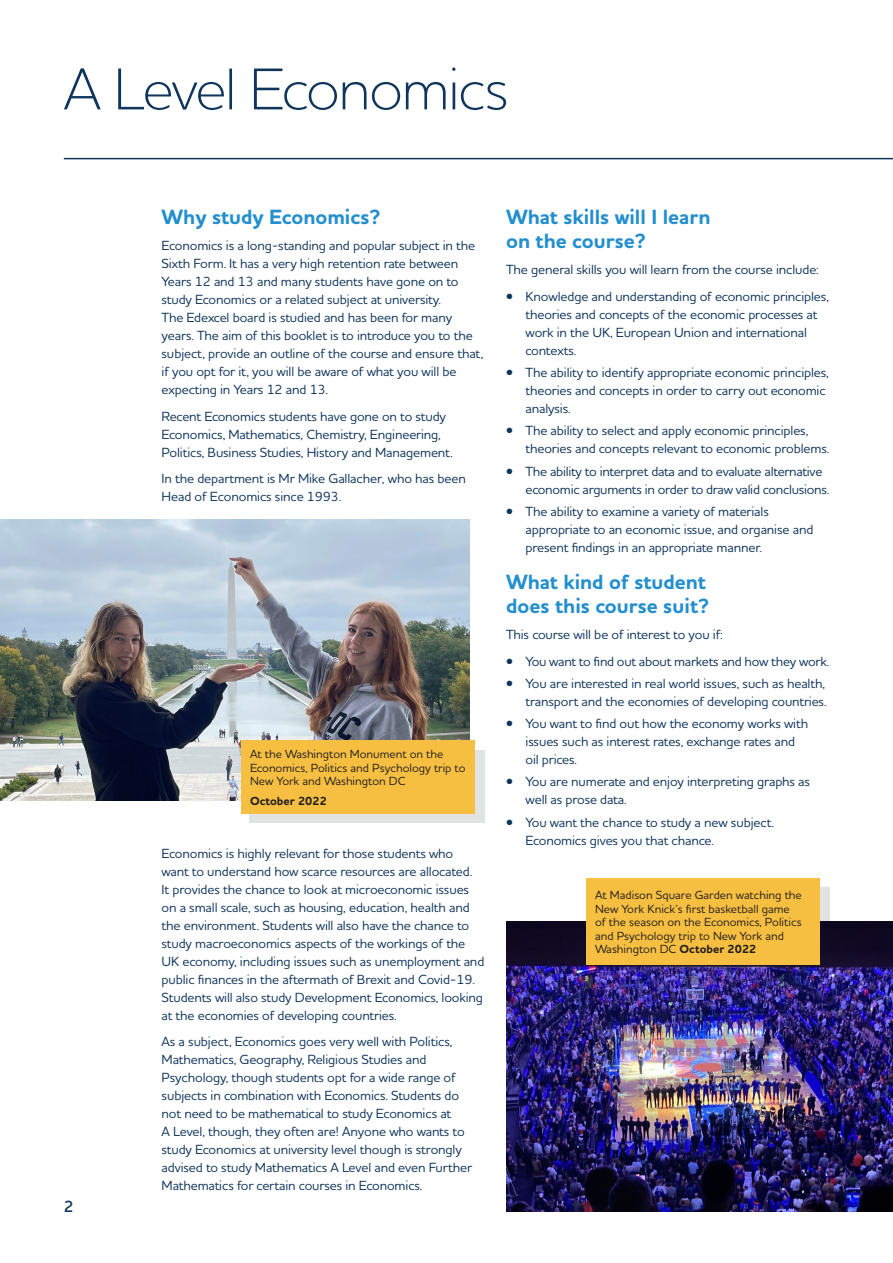
<style>
.page{position:relative;width:893px;height:1263px;background:#fff}
.page>*{position:absolute;margin:0;border:0;box-sizing:border-box;transform-origin:0 0}
.CT{font:300 60px "Houschka Pro";letter-spacing:-.03em;color:#0f355c}
.SUB_HEAD_1{font:700 21px/24px "Houschka Pro";color:#238fcf}
.BODY_Georgia_9pt{font:700 21px "Houschka Pro";color:#238fcf}
.t1{font:600 16.5px "Houschka Pro";color:#0f355c}
.BODY_Georgia_9pt-2{font:500 13.5px/18px "Houschka Pro";letter-spacing:-.01em;color:#0f355c}
.BL{font:500 13.5px/18px "Houschka Pro";letter-spacing:-.01em;color:#0f355c}
.Photo_Source_1{font:500 12px/13.5px "Houschka Pro";color:#231f20}
.Photo_Source_2{font:700 12px "Houschka Pro";color:#231f20}
.s1{font-weight:700}
</style>
<div class="page">
<hr style="left:64px;top:158px;width:829px;height:1px;background:#0f355c">
<img style="left:506px;top:922px;width:387px;height:290px">
<div style="left:586px;top:878px;width:234px;height:87px;background:#f6bf41"></div>
<img style="left:0;top:520px;width:470px;height:280px">
<div style="left:249px;top:750px;width:235px;height:73px;background:#e1e3e2"></div>
<div style="left:242px;top:740px;width:233px;height:73px;background:#f6bf41"></div>
<p class="CT" style="left:64px;top:51px;width:446px">A Level Economics</p>
<p class="t1" style="left:64px;top:1195px;width:11px">2</p>
<p class="BODY_Georgia_9pt" style="left:162px;top:203px;width:220px">Why study Economics?</p>
<p class="BODY_Georgia_9pt-2" style="left:162px;top:236px;width:323px">Economics is a long-standing and popular subject in the Sixth Form. It has a very high retention rate between Years 12 and 13 and many students have gone on to study Economics or a related subject at university.<br>The Edexcel board is studied and has been for many years. The aim of this booklet is to introduce you to the subject, provide an outline of the course and ensure that, if you opt for it, you will be aware of what you will be expecting in Years 12 and 13.</p>
<p class="BODY_Georgia_9pt-2" style="left:162px;top:407px;width:293px">Recent Economics students have gone on to study<br>Economics, Mathematics, Chemistry, Engineering,<br>Politics, Business Studies, History and Management.</p>
<p class="BODY_Georgia_9pt-2" style="left:162px;top:470px;width:306px;line-height:17.5px">In the department is Mr Mike Gallacher, who has been<br>Head of Economics since 1993.</p>
<p class="Photo_Source_1" style="left:250px;top:747px;width:217px">At the Washington Monument on the<br>Economics, Politics and Psychology trip to<br>New York and Washington DC</p>
<p class="Photo_Source_2" style="left:250px;top:793px;width:78px">October 2022</p>
<p class="BODY_Georgia_9pt-2" style="left:162px;top:844px;width:324px">Economics is highly relevant for those students who<br>want to understand how scarce resources are allocated.<br>It provides the chance to look at microeconomic issues on a small scale, such as housing, education, health and the environment. Students will also have the chance to study macroeconomics aspects of the workings of the UK economy, including issues such as unemployment and public finances in the aftermath of Brexit and Covid-19.<br>Students will also study Development Economics, looking at the economies of developing countries.</p>
<p class="BODY_Georgia_9pt-2" style="left:162px;top:1032px;width:312px">As a subject, Economics goes very well with Politics, Mathematics, Geography, Religious Studies and Psychology, though students opt for a wide range of subjects in combination with Economics. Students do not need to be mathematical to study Economics at<br>A Level, though, they often are! Anyone who wants to study Economics at university level though is strongly advised to study Mathematics A Level and even Further Mathematics for certain courses in Economics.</p>
<p class="SUB_HEAD_1" style="left:506px;top:205px;width:206px">What skills will I learn on the course?</p>
<p class="BODY_Georgia_9pt-2" style="left:506px;top:260px;width:314px">The general skills you will learn from the course include:</p>
<p class="BL" style="left:525px;top:287px;width:305px;text-indent:-20px">• Knowledge and understanding of economic principles, theories and concepts of the economic processes at work in the UK, European Union and international contexts.</p>
<p class="BL" style="left:525px;top:363px;width:305px;text-indent:-20px">• The ability to identify appropriate economic principles, theories and concepts in order to carry out economic analysis.</p>
<p class="BL" style="left:525px;top:421px;width:305px;text-indent:-20px">• The ability to select and apply economic principles, theories and concepts relevant to economic problems.</p>
<p class="BL" style="left:525px;top:462px;width:305px;text-indent:-20px">• The ability to interpret data and to evaluate alternative economic arguments in order to draw valid conclusions.</p>
<p class="BL" style="left:525px;top:502px;width:289px;text-indent:-20px">• The ability to examine a variety of materials appropriate to an economic issue, and organise and present findings in an appropriate manner.</p>
<p class="SUB_HEAD_1" style="left:506px;top:570px;width:205px">What kind of student does this course suit?</p>
<p class="BODY_Georgia_9pt-2" style="left:506px;top:625px;width:218px">This course will be of interest to you if:</p>
<p class="BL" style="left:506px;top:652px;width:325px">• You want to find out about markets and how they work.</p>
<p class="BL" style="left:506px;top:674px;width:322px;text-align:right">• You are interested in real world issues, such as health, transport and the economies of developing countries.</p>
<p class="BL" style="left:525px;top:714px;width:284px;text-indent:-20px">• You want to find out how the economy works with issues such as interest rates, exchange rates and oil prices.</p>
<p class="BL" style="left:525px;top:772px;width:286px;text-indent:-20px">• You are numerate and enjoy interpreting graphs as well as prose data.</p>
<p class="BL" style="left:525px;top:813px;width:250px;text-indent:-20px">• You want the chance to study a new subject.<br>Economics gives you that chance.</p>
<p class="Photo_Source_1" style="left:595px;top:888px;width:208px">At Madison Square Garden watching the New York Knick’s first basketball game of the season on the Economics, Politics and Psychology trip to New York and Washington DC <span class="s1">October 2022</span></p>
</div>
